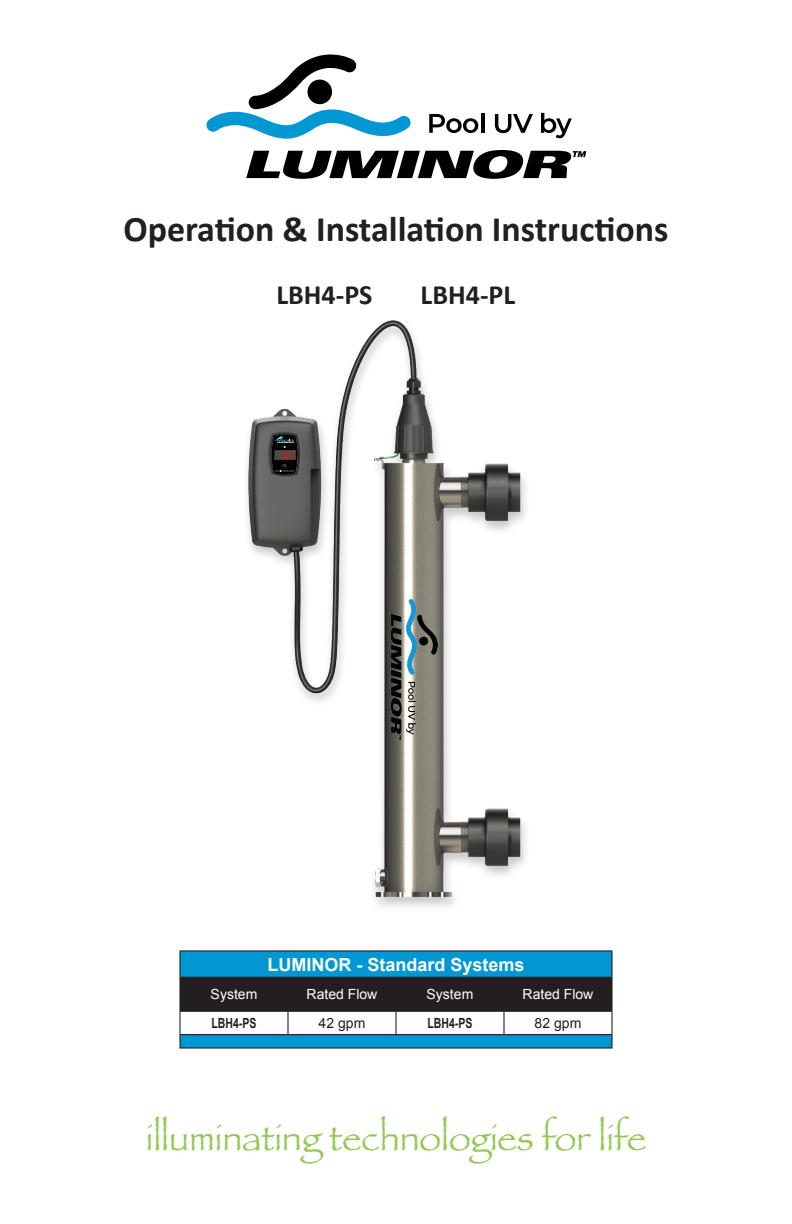
<style>
.page{position:relative;width:792px;height:1224px;background:#fff}
.page>*{position:absolute;margin:0;border:0;box-sizing:border-box;transform-origin:0 0}
.t1{font:700 36px "Calibri";color:#231f20}
.t2{font:36px "Papyrus";color:#92c953}
.t3{font:700 28px "Calibri";color:#231f20}
.t4{font:700 18px "Arial";color:#fff}
.t5{font:14px "Arial";color:#fff}
.t6{font:700 14px "Arial";color:#231f20;scale:.75 1}
.t7{font:14px "Arial";color:#231f20}
</style>
<div class="page">
<div style="left:180px;top:951px;width:432px;height:26px;background:#0097d2"></div>
<div style="left:181px;top:978px;width:430px;height:33px;background:#231f20"></div>
<div style="left:180px;top:1035px;width:432px;height:13px;background:#0097d2"></div>
<hr style="left:179px;top:950px;width:109px;height:2px;background:#231f20">
<hr style="left:179px;top:952px;width:2px;height:25px;background:#231f20">
<hr style="left:288px;top:950px;width:108px;height:2px;background:#231f20">
<hr style="left:396px;top:950px;width:108px;height:2px;background:#231f20">
<hr style="left:504px;top:950px;width:109px;height:2px;background:#231f20">
<hr style="left:611px;top:952px;width:2px;height:25px;background:#231f20">
<hr style="left:179px;top:1012px;width:2px;height:22px;background:#231f20">
<hr style="left:287px;top:1012px;width:2px;height:22px;background:#231f20">
<hr style="left:395px;top:1012px;width:2px;height:22px;background:#231f20">
<hr style="left:503px;top:1012px;width:2px;height:22px;background:#231f20">
<hr style="left:611px;top:1012px;width:2px;height:22px;background:#231f20">
<hr style="left:179px;top:1034px;width:109px;height:1px;background:#231f20">
<svg style="left:179px;top:1035px;width:2px;height:12px"></svg>
<hr style="left:288px;top:1034px;width:108px;height:1px;background:#231f20">
<hr style="left:396px;top:1034px;width:108px;height:1px;background:#231f20">
<hr style="left:504px;top:1034px;width:109px;height:1px;background:#231f20">
<svg style="left:611px;top:1035px;width:2px;height:12px"></svg>
<hr style="left:179px;top:1047px;width:109px;height:2px;background:#231f20">
<hr style="left:288px;top:1047px;width:108px;height:2px;background:#231f20">
<hr style="left:396px;top:1047px;width:108px;height:2px;background:#231f20">
<hr style="left:504px;top:1047px;width:109px;height:2px;background:#231f20">
<hr style="left:179px;top:977px;width:109px;height:1px;background:#231f20">
<hr style="left:179px;top:978px;width:2px;height:33px;background:#231f20">
<hr style="left:288px;top:977px;width:108px;height:1px;background:#231f20">
<hr style="left:287px;top:978px;width:2px;height:33px;background:#231f20">
<hr style="left:396px;top:977px;width:108px;height:1px;background:#231f20">
<hr style="left:395px;top:978px;width:2px;height:33px;background:#231f20">
<hr style="left:504px;top:977px;width:109px;height:1px;background:#231f20">
<hr style="left:503px;top:978px;width:2px;height:33px;background:#231f20">
<hr style="left:611px;top:978px;width:2px;height:33px;background:#231f20">
<hr style="left:179px;top:1011px;width:109px;height:1px;background:#231f20">
<hr style="left:288px;top:1011px;width:108px;height:1px;background:#231f20">
<hr style="left:396px;top:1011px;width:108px;height:1px;background:#231f20">
<hr style="left:504px;top:1011px;width:109px;height:1px;background:#231f20">
<img style="left:246px;top:320px;width:280px;height:587px">
<img style="left:392px;top:600px;width:45px;height:140px">
<svg style="left:272px;top:435px;width:26px;height:40px"></svg>
<img style="left:274px;top:451px;width:22px;height:8px">
<svg style="left:246px;top:150px;width:340px;height:29px"></svg>
<svg style="left:206px;top:54px;width:205px;height:85px"></svg>
<svg style="left:429px;top:114px;width:49px;height:19px"></svg>
<hr style="left:481px;top:113px;width:3px;height:20px;background:#000">
<svg style="left:495px;top:114px;width:38px;height:19px"></svg>
<svg style="left:541px;top:113px;width:31px;height:25px"></svg>
<p class="t1" style="left:123px;top:203px;width:547px">Operation &amp; Installation Instructions</p>
<p class="t3" style="left:276px;top:275px;width:98px">LBH4-PS</p>
<p class="t3" style="left:421px;top:275px;width:96px">LBH4-PL</p>
<p class="t4" style="left:267px;top:952px;width:259px">LUMINOR - Standard Systems</p>
<p class="t5" style="left:211px;top:985px;width:48px">System</p>
<p class="t5" style="left:307px;top:985px;width:72px">Rated Flow</p>
<p class="t5" style="left:427px;top:985px;width:48px">System</p>
<p class="t5" style="left:523px;top:985px;width:72px">Rated Flow</p>
<p class="t6" style="left:212px;top:1014px;width:61px">LBH4-PS</p>
<p class="t7" style="left:319px;top:1014px;width:48px">42 gpm</p>
<p class="t6" style="left:428px;top:1014px;width:61px">LBH4-PS</p>
<p class="t7" style="left:535px;top:1014px;width:48px">82 gpm</p>
<p class="t2" style="left:146px;top:1116px;width:502px">illuminating technologies for life</p>
</div>
